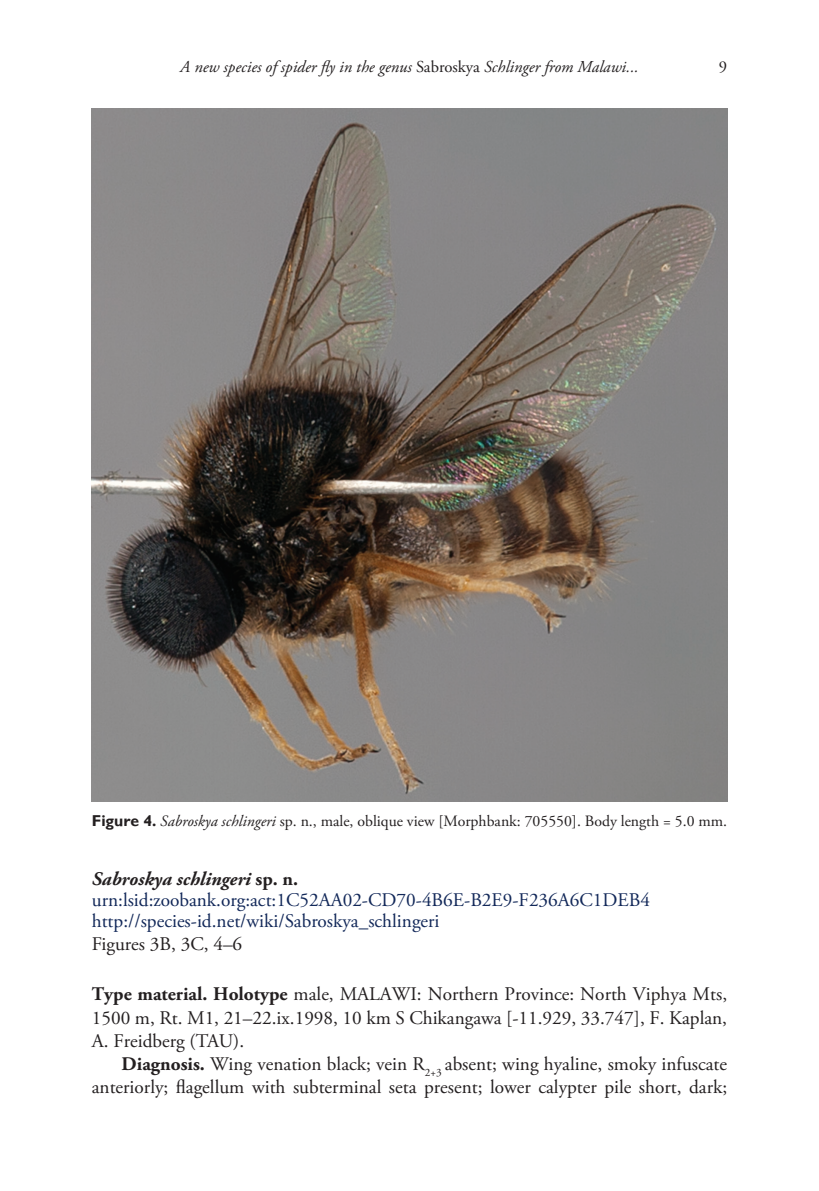
<style>
.page{position:relative;width:819px;height:1191px;background:#fff}
.page>*{position:absolute;margin:0;border:0;box-sizing:border-box;transform-origin:0 0}
.t1{font:19.25px/23.1px "Adobe Garamond Pro";color:#231f20;text-align:justify}
.t2{font:19.25px/21px "Adobe Garamond Pro";color:#122859}
.t3{font:italic 16.62px "Adobe Garamond Pro";color:#231f20}
.t4{font:16.62px "Adobe Garamond Pro";color:#231f20}
.t5{font:15.75px "Adobe Garamond Pro";color:#231f20}
.s1{font-style:normal}
.s2{font-family:"Gill Sans";font-weight:700}
.s3{font-style:italic}
.s4{font-weight:700;font-style:italic;color:#231f20}
.s5{font-weight:700;color:#231f20}
.s6{font-weight:700}
</style>
<div class="page">
<img style="left:92px;top:108px;width:635px;height:694px">
<p class="t3" style="left:180px;top:56px;width:460px">A new species of spider fly in the genus <span class="s1">Sabroskya</span> Schlinger from Malawi...</p>
<p class="t4" style="left:718px;top:56px;width:10px">9</p>
<p class="t5" style="left:92px;top:811px;width:636px"><span class="s2">Figure 4.</span> <span class="s3">Sabroskya schlingeri</span> sp. n., male, oblique view [Morphbank: 705550]. Body length = 5.0 mm.</p>
<p class="t2" style="left:92px;top:869px;width:559px"><span class="s4">Sabroskya schlingeri</span> <span class="s5">sp. n. </span>urn:lsid:zoobank.org:act:1C52AA02-CD70-4B6E-B2E9-F236A6C1DEB4 http://species-id.net/wiki/Sabroskya_schlingeri</p>
<p class="t1" style="left:92px;top:933px;width:152px">Figures 3B, 3C, 4–6</p>
<p class="t1" style="left:92px;top:983px;width:636px"><span class="s6">Type material. Holotype</span> male, MALAWI: Northern Province: North Viphya Mts, 1500 m, Rt. M1, 21–22.ix.1998, 10 km S Chikangawa [-11.929, 33.747], F. Kaplan, A. Freidberg (TAU).</p>
<p class="t1" style="left:92px;top:1052px;width:637px;text-align:right"><span class="s6">Diagnosis.</span> Wing venation black; vein R<sub>2+3</sub> absent; wing hyaline, smoky infuscate anteriorly; flagellum with subterminal seta present; lower calypter pile short, dark;</p>
</div>
